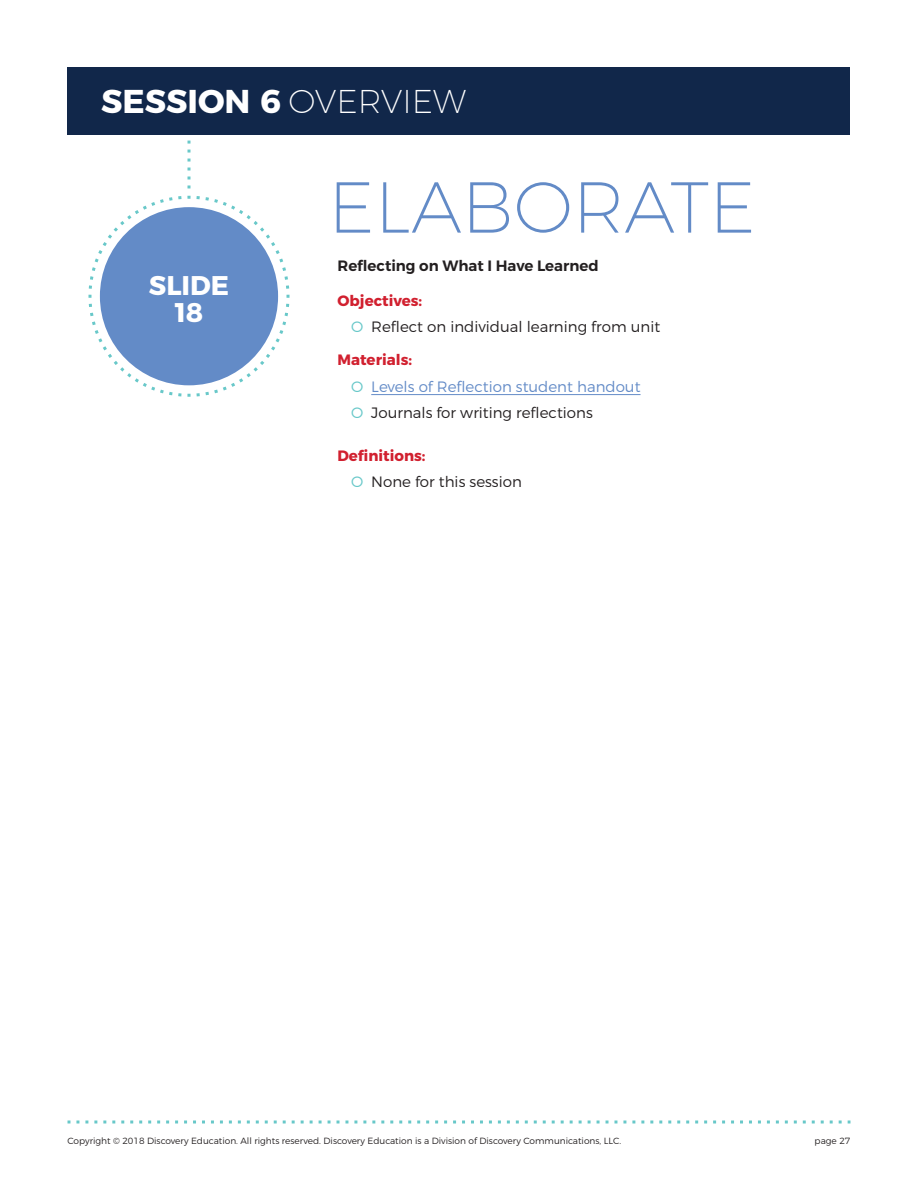
<style>
.page{position:relative;width:918px;height:1188px;background:#fff}
.page>*{position:absolute;margin:0;border:0;box-sizing:border-box;transform-origin:0 0}
.Body_Copy{font:200 72px "Montserrat";color:#638bc7}
.t1{font:700 33px "Montserrat";color:#fff}
.t2{font:700 27px "Montserrat";color:#fff}
.t3{font:300 15px "Montserrat";color:#231f20}
.Body_Copy-2{font:700 15px "Montserrat";color:#d1202f}
.t4{font:300 15px "Montserrat";color:#638bc7}
.Body_Copy-3{font:600 15px "Montserrat";color:#231f20}
.t5{font:300 9px "Montserrat";color:#231f20}
.s1{font-weight:200}
.s2{color:#68c8c9}
</style>
<div class="page">
<svg style="left:68px;top:1120px;width:782px;height:4px"></svg>
<svg style="left:188px;top:140px;width:2px;height:48px"></svg>
<div style="left:68px;top:68px;width:782px;height:67px;background:#11274a"></div>
<svg style="left:88px;top:195px;width:202px;height:202px"></svg>
<div style="left:100px;top:207px;width:178px;height:178px;background:#638bc7;border-radius:50%"></div>
<hr style="left:371px;top:394px;width:270px;height:1px;background:#638bc7">
<p class="t1" style="left:101px;top:81px;width:366px">SESSION 6 <span class="s1">OVERVIEW</span></p>
<p class="t2" style="left:149px;top:268px;width:82px">SLIDE</p>
<p class="t2" style="left:175px;top:295px;width:30px">18</p>
<p class="Body_Copy" style="left:328px;top:163px;width:429px">ELABORATE</p>
<p class="Body_Copy-3" style="left:338px;top:257px;width:263px">Reflecting on What I Have Learned</p>
<p class="Body_Copy-2" style="left:338px;top:291px;width:86px">Objectives:</p>
<p class="t3" style="left:351px;top:318px;width:311px"><span class="s2">O</span> Reflect on individual learning from unit</p>
<p class="Body_Copy-2" style="left:338px;top:351px;width:76px">Materials:</p>
<p class="t4" style="left:351px;top:377px;width:291px"><span class="s2">O</span> Levels of Reflection student handout</p>
<p class="t3" style="left:351px;top:403px;width:243px"><span class="s2">O</span> Journals for writing reflections</p>
<p class="Body_Copy-2" style="left:338px;top:446px;width:90px">Definitions:</p>
<p class="t3" style="left:351px;top:472px;width:172px"><span class="s2">O</span> None for this session</p>
<p class="t5" style="left:68px;top:1136px;width:555px">Copyright © 2018 Discovery Education. All rights reserved. Discovery Education is a Division of Discovery Communications, LLC.</p>
<p class="t5" style="left:815px;top:1136px;width:37px">page 27</p>
</div>
